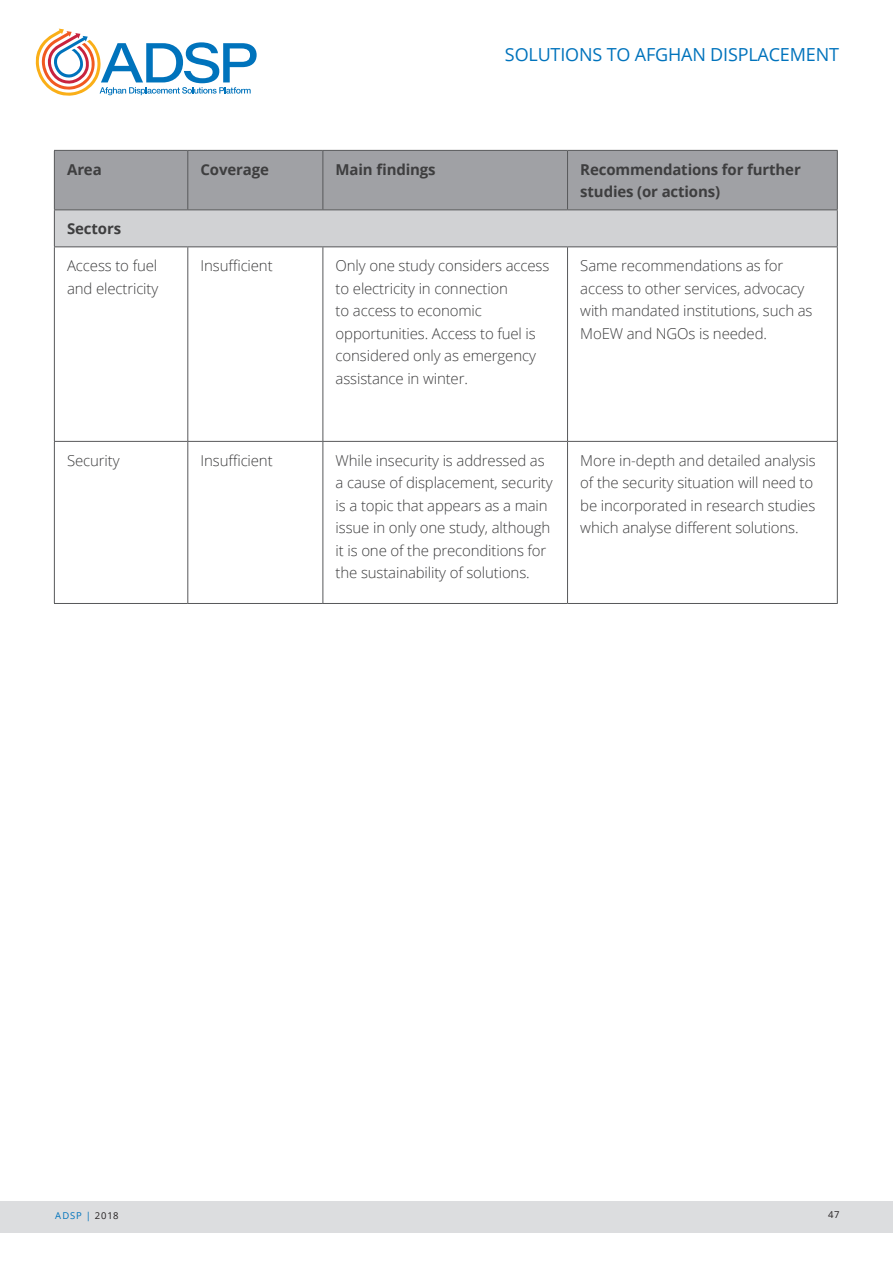
<style>
.page{position:relative;width:893px;height:1263px;background:#fff}
.page>*{position:absolute;margin:0;border:0;box-sizing:border-box;transform-origin:0 0}
.t1{font:18px "Open Sans";letter-spacing:-.01em;color:#0073bc}
.t2{font:300 15px/22.5px "Open Sans";letter-spacing:-.01em;color:#3e3e3f}
.t3{font:700 15px/22.5px "Open Sans";letter-spacing:-.01em;color:#3e3e3f}
.t4{font:9.45px "Open Sans";letter-spacing:.095em;color:#0073bc}
.t5{font:9.45px "Open Sans";color:#231f20}
.s1{color:#231f20}
</style>
<div class="page">
<div style="left:0;top:1201px;width:893px;height:31px;background:#dcdddf"></div>
<svg style="left:36px;top:29px;width:221px;height:67px"></svg>
<div style="left:55px;top:151px;width:782px;height:58px;background:#a0a1a5"></div>
<div style="left:54px;top:210px;width:783px;height:37px;background:#d1d2d4"></div>
<hr style="left:54px;top:210px;width:1px;height:36px;background:#57585a">
<hr style="left:837px;top:210px;width:1px;height:36px;background:#57585a">
<hr style="left:54px;top:246px;width:134px;height:1px;background:#57585a">
<hr style="left:54px;top:247px;width:1px;height:194px;background:#57585a">
<hr style="left:188px;top:246px;width:135px;height:1px;background:#57585a">
<hr style="left:187px;top:247px;width:1px;height:194px;background:#57585a">
<hr style="left:323px;top:246px;width:244px;height:1px;background:#57585a">
<hr style="left:322px;top:247px;width:1px;height:194px;background:#57585a">
<hr style="left:567px;top:246px;width:271px;height:1px;background:#57585a">
<hr style="left:567px;top:247px;width:1px;height:194px;background:#57585a">
<hr style="left:837px;top:247px;width:1px;height:194px;background:#57585a">
<hr style="left:54px;top:441px;width:134px;height:1px;background:#57585a">
<hr style="left:54px;top:442px;width:1px;height:161px;background:#57585a">
<hr style="left:188px;top:441px;width:135px;height:1px;background:#57585a">
<hr style="left:187px;top:442px;width:1px;height:161px;background:#57585a">
<hr style="left:323px;top:441px;width:244px;height:1px;background:#57585a">
<hr style="left:322px;top:442px;width:1px;height:161px;background:#57585a">
<hr style="left:567px;top:441px;width:271px;height:1px;background:#57585a">
<hr style="left:567px;top:442px;width:1px;height:161px;background:#57585a">
<hr style="left:837px;top:442px;width:1px;height:161px;background:#57585a">
<hr style="left:54px;top:603px;width:134px;height:1px;background:#57585a">
<hr style="left:188px;top:603px;width:135px;height:1px;background:#57585a">
<hr style="left:323px;top:603px;width:244px;height:1px;background:#57585a">
<hr style="left:567px;top:603px;width:271px;height:1px;background:#57585a">
<hr style="left:54px;top:150px;width:134px;height:1px;background:#57585a">
<hr style="left:54px;top:151px;width:1px;height:58px;background:#57585a">
<hr style="left:188px;top:150px;width:135px;height:1px;background:#57585a">
<hr style="left:187px;top:151px;width:1px;height:58px;background:#57585a">
<hr style="left:323px;top:150px;width:244px;height:1px;background:#57585a">
<hr style="left:322px;top:151px;width:1px;height:58px;background:#57585a">
<hr style="left:567px;top:150px;width:271px;height:1px;background:#57585a">
<hr style="left:567px;top:151px;width:1px;height:58px;background:#57585a">
<hr style="left:837px;top:151px;width:1px;height:58px;background:#57585a">
<hr style="left:54px;top:209px;width:134px;height:1px;background:#57585a">
<hr style="left:188px;top:209px;width:135px;height:1px;background:#57585a">
<hr style="left:323px;top:209px;width:244px;height:1px;background:#57585a">
<hr style="left:567px;top:209px;width:271px;height:1px;background:#57585a">
<p class="t1" style="left:505px;top:42px;width:336px">SOLUTIONS TO AFGHAN DISPLACEMENT</p>
<p class="t3" style="left:67px;top:158px;width:36px">Area</p>
<p class="t3" style="left:201px;top:158px;width:70px">Coverage</p>
<p class="t3" style="left:336px;top:158px;width:101px">Main findings</p>
<p class="t3" style="left:580px;top:158px;width:222px">Recommendations for further studies (or actions)</p>
<p class="t3" style="left:67px;top:217px;width:55px">Sectors</p>
<p class="t2" style="left:67px;top:254px;width:93px">Access to fuel and electricity</p>
<p class="t2" style="left:201px;top:254px;width:74px">Insufficient</p>
<p class="t2" style="left:336px;top:254px;width:215px">Only one study considers access to electricity in connection<br>to access to economic opportunities. Access to fuel is considered only as emergency assistance in winter.</p>
<p class="t2" style="left:580px;top:254px;width:234px">Same recommendations as for access to other services, advocacy with mandated institutions, such as<br>MoEW and NGOs is needed.</p>
<p class="t2" style="left:67px;top:448px;width:54px">Security</p>
<p class="t2" style="left:201px;top:448px;width:74px">Insufficient</p>
<p class="t2" style="left:336px;top:448px;width:219px">While insecurity is addressed as a cause of displacement, security is a topic that appears as a main issue in only one study, although it is one of the preconditions for the sustainability of solutions.</p>
<p class="t2" style="left:580px;top:448px;width:237px">More in-depth and detailed analysis of the security situation will need to be incorporated in research studies which analyse different solutions.</p>
<p class="t4" style="left:55px;top:1209px;width:65px">ADSP | <span class="s1">2018</span></p>
<p class="t5" style="left:828px;top:1208px;width:13px">47</p>
</div>
